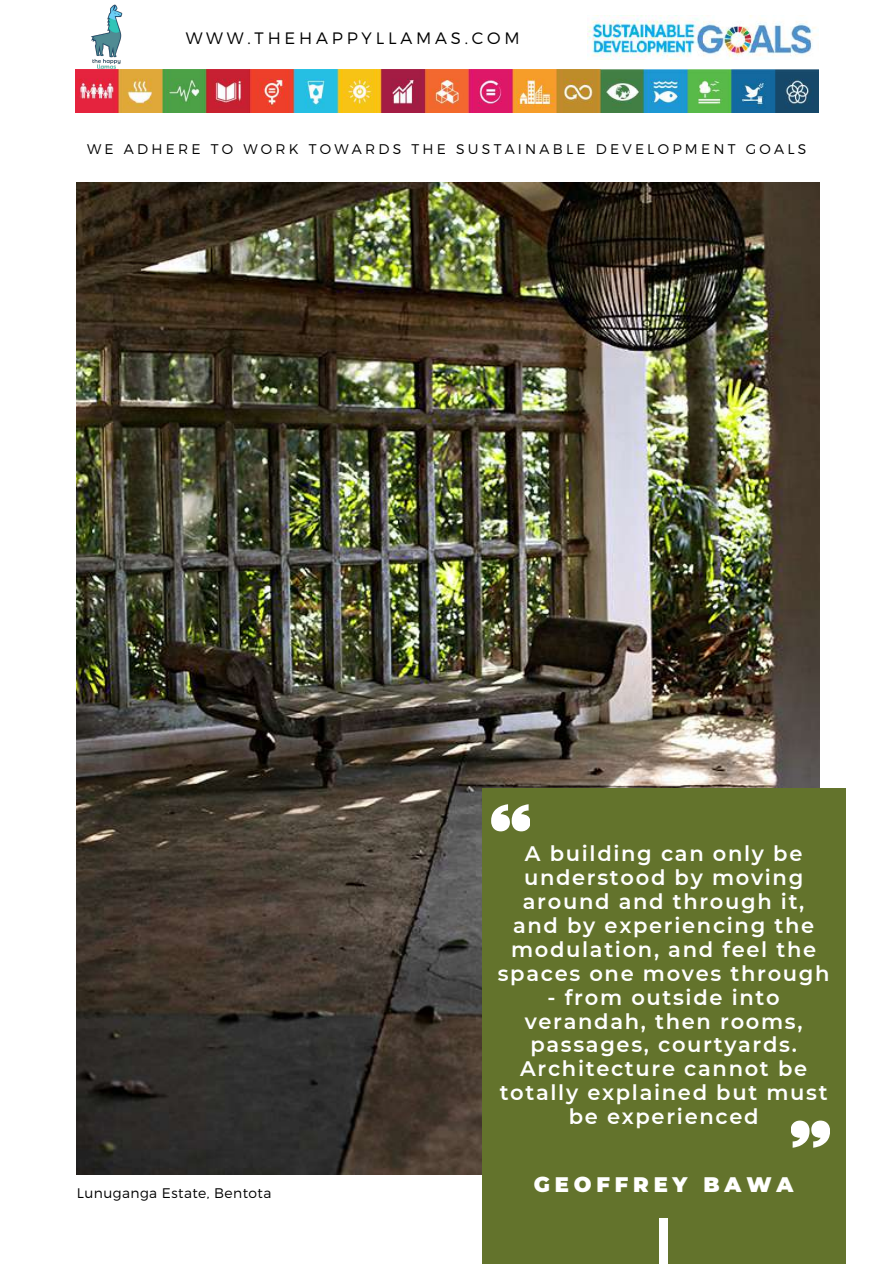
<style>
.page{position:relative;width:894px;height:1264px;background:#fff}
.page>*{position:absolute;margin:0;border:0;box-sizing:border-box;transform-origin:0 0}
.t1{font:600 21px/23.9px "Montserrat";letter-spacing:.08em;color:#fff;text-align:center}
.t2{font:900 21px "Montserrat";letter-spacing:.23em;color:#fff}
.t3{font:300 16.5px "Montserrat";letter-spacing:.23em;color:#000}
.t4{font:300 13.95px "Montserrat";letter-spacing:.23em;color:#000}
.t5{font:300 13.95px "Montserrat";letter-spacing:.03em;color:#000}
</style>
<div class="page">
<img style="left:77px;top:182px;width:742px;height:992px">
<div style="left:482px;top:788px;width:363px;height:475px;background:#63732c"></div>
<svg style="left:791px;top:1120px;width:38px;height:27px"></svg>
<svg style="left:491px;top:804px;width:38px;height:27px"></svg>
<div style="left:659px;top:1218px;width:8px;height:45px;background:#fff"></div>
<img style="left:75px;top:70px;width:743px;height:42px">
<img style="left:75px;top:4px;width:73px;height:75px">
<img style="left:587px;top:16px;width:231px;height:43px">
<p class="t3" style="left:186px;top:28px;width:335px">WWW.THEHAPPYLLAMAS.COM</p>
<p class="t4" style="left:87px;top:140px;width:720px">WE ADHERE TO WORK TOWARDS THE SUSTAINABLE DEVELOPMENT GOALS</p>
<p class="t5" style="left:77px;top:1183px;width:196px">Lunuganga Estate, Bentota</p>
<p class="t1" style="left:497px;top:841px;width:333px">A building can only be understood by moving around and through it,<br>and by experiencing the modulation, and feel the spaces one moves through</p>
<p class="t1" style="left:499px;top:985px;width:329px">- from outside into verandah, then rooms, passages, courtyards.<br>Architecture cannot be totally explained but must be experienced</p>
<p class="t2" style="left:533px;top:1171px;width:261px">GEOFFREY BAWA</p>
</div>
